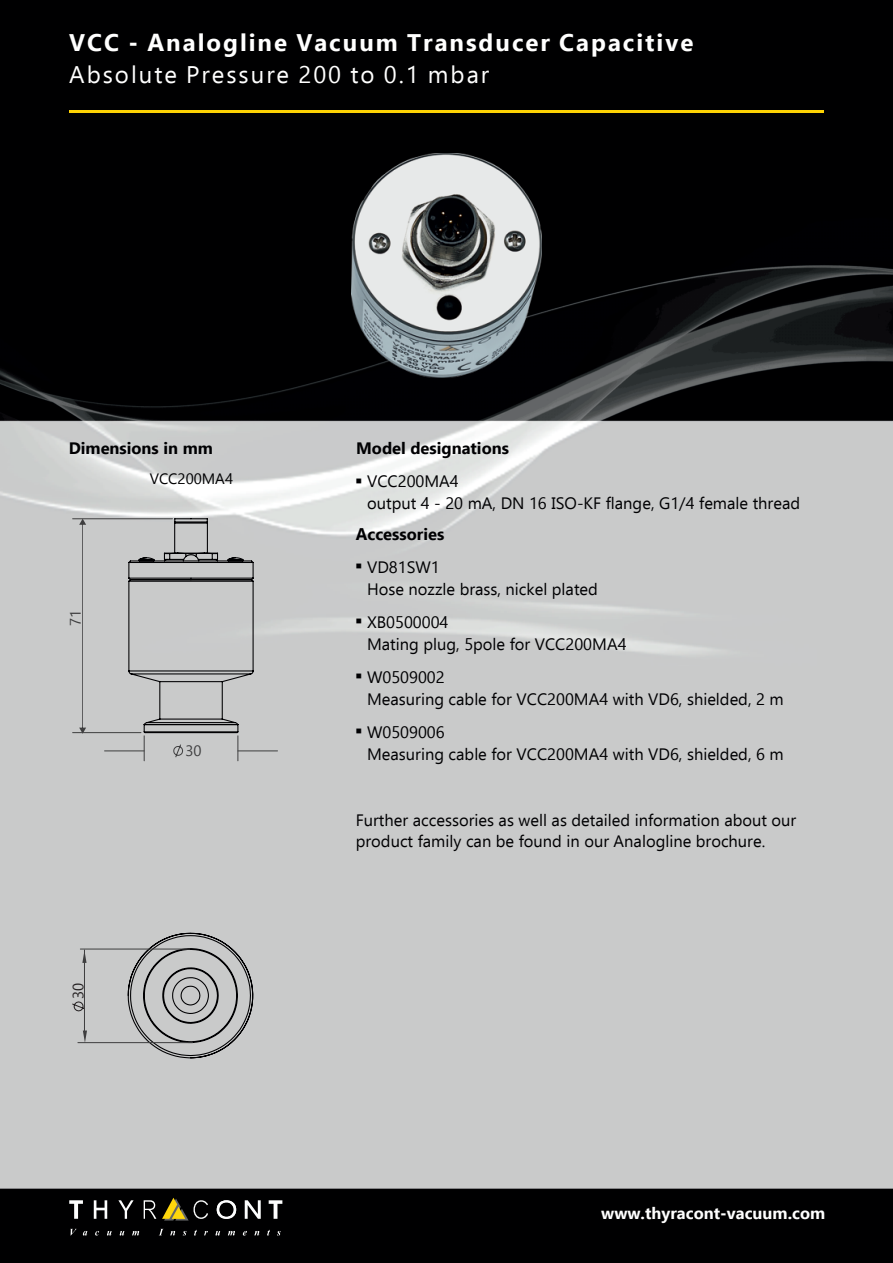
<style>
.page{position:relative;width:893px;height:1263px;background:#fff}
.page>*{position:absolute;margin:0;border:0;box-sizing:border-box;transform-origin:0 0}
.t1{font:700 24px "Ebrima";letter-spacing:.085em;color:#fff}
.t2{font:24px "Ebrima";letter-spacing:.08em;color:#fff}
.t3{font:16.5px/21.9px "Ebrima";color:#000002}
.t4{font:700 16.5px "Ebrima";color:#000002}
.t5{font:700 16.5px "Ebrima";color:#fff}
.t6{font:15px "Ebrima";color:#000002}
.t7{font:15px "Ebrima";color:#3e3e3f}
.t8{font:15px "Ebrima";color:#231f20}
</style>
<div class="page">
<img style="left:0;top:0;width:893px;height:1263px">
<hr style="left:105px;top:750px;width:39px;height:1px;background:#3e3e3f">
<hr style="left:238px;top:750px;width:40px;height:1px;background:#3e3e3f">
<svg style="left:79px;top:519px;width:7px;height:215px"></svg>
<hr style="left:73px;top:518px;width:99px;height:1px;background:#3e3e3f">
<hr style="left:73px;top:732px;width:68px;height:1px;background:#3e3e3f">
<svg style="left:127px;top:518px;width:128px;height:243px"></svg>
<svg style="left:127px;top:932px;width:127px;height:127px"></svg>
<svg style="left:71px;top:1001px;width:15px;height:11px"></svg>
<hr style="left:84px;top:950px;width:1px;height:81px;background:#3e3e3f">
<hr style="left:78px;top:1042px;width:115px;height:1px;background:#3e3e3f">
<hr style="left:80px;top:949px;width:110px;height:1px;background:#3e3e3f">
<svg style="left:83px;top:1030px;width:4px;height:13px"></svg>
<svg style="left:82px;top:950px;width:5px;height:13px"></svg>
<img style="left:351px;top:153px;width:190px;height:225px">
<hr style="left:70px;top:110px;width:754px;height:3px;background:#fed304">
<svg style="left:70px;top:1229px;width:7px;height:6px"></svg>
<svg style="left:83px;top:1231px;width:4px;height:4px"></svg>
<svg style="left:95px;top:1231px;width:4px;height:4px"></svg>
<svg style="left:107px;top:1231px;width:5px;height:4px"></svg>
<svg style="left:120px;top:1231px;width:4px;height:4px"></svg>
<svg style="left:132px;top:1231px;width:7px;height:4px"></svg>
<svg style="left:159px;top:1229px;width:5px;height:6px"></svg>
<svg style="left:170px;top:1231px;width:5px;height:4px"></svg>
<svg style="left:183px;top:1231px;width:3px;height:4px"></svg>
<svg style="left:194px;top:1230px;width:3px;height:5px"></svg>
<svg style="left:204px;top:1231px;width:4px;height:4px"></svg>
<svg style="left:215px;top:1231px;width:5px;height:4px"></svg>
<svg style="left:228px;top:1231px;width:7px;height:4px"></svg>
<svg style="left:243px;top:1231px;width:4px;height:4px"></svg>
<svg style="left:254px;top:1231px;width:5px;height:4px"></svg>
<svg style="left:267px;top:1230px;width:3px;height:5px"></svg>
<svg style="left:277px;top:1231px;width:4px;height:4px"></svg>
<svg style="left:217px;top:1200px;width:19px;height:19px"></svg>
<svg style="left:118px;top:1200px;width:16px;height:19px"></svg>
<svg style="left:69px;top:1200px;width:14px;height:19px"></svg>
<svg style="left:94px;top:1200px;width:13px;height:19px"></svg>
<svg style="left:144px;top:1198px;width:64px;height:22px"></svg>
<svg style="left:269px;top:1200px;width:13px;height:19px"></svg>
<svg style="left:245px;top:1200px;width:16px;height:19px"></svg>
<h1 class="t1" style="left:69px;top:25px;width:626px">VCC - Analogline Vacuum Transducer Capacitive</h1>
<h1 class="t2" style="left:69px;top:57px;width:421px">Absolute Pressure 200 to 0.1 mbar</h1>
<p class="t4" style="left:69px;top:436px;width:146px">Dimensions in mm</p>
<p class="t7" style="left:65px;top:626px;width:18px;rotate:-90deg">71</p>
<p class="t6" style="left:150px;top:468px;width:85px">VCC200MA4</p>
<p class="t7" style="left:186px;top:740px;width:18px">30</p>
<p class="t8" style="left:68px;top:999px;width:18px;rotate:-90deg">30</p>
<p class="t4" style="left:356px;top:436px;width:154px">Model designations</p>
<p class="t3" style="left:367px;top:470px;width:434px;text-indent:-11px">■ VCC200MA4<br>output 4 - 20 mA, DN 16 ISO-KF flange, G1/4 female thread</p>
<p class="t4" style="left:356px;top:522px;width:90px">Accessories</p>
<p class="t3" style="left:367px;top:556px;width:232px;text-indent:-11px">■ VD81SW1<br>Hose nozzle brass, nickel plated</p>
<p class="t3" style="left:367px;top:611px;width:261px;text-indent:-11px">■ XB0500004<br>Mating plug, 5pole for VCC200MA4</p>
<p class="t3" style="left:367px;top:666px;width:418px;text-indent:-11px">■ W0509002<br>Measuring cable for VCC200MA4 with VD6, shielded, 2 m</p>
<p class="t3" style="left:367px;top:721px;width:418px;text-indent:-11px">■ W0509006<br>Measuring cable for VCC200MA4 with VD6, shielded, 6 m</p>
<p class="t3" style="left:356px;top:808px;width:442px">Further accessories as well as detailed information about our product family can be found in our Analogline brochure.</p>
<p class="t5" style="left:601px;top:1201px;width:226px">www.thyracont-vacuum.com</p>
</div>
